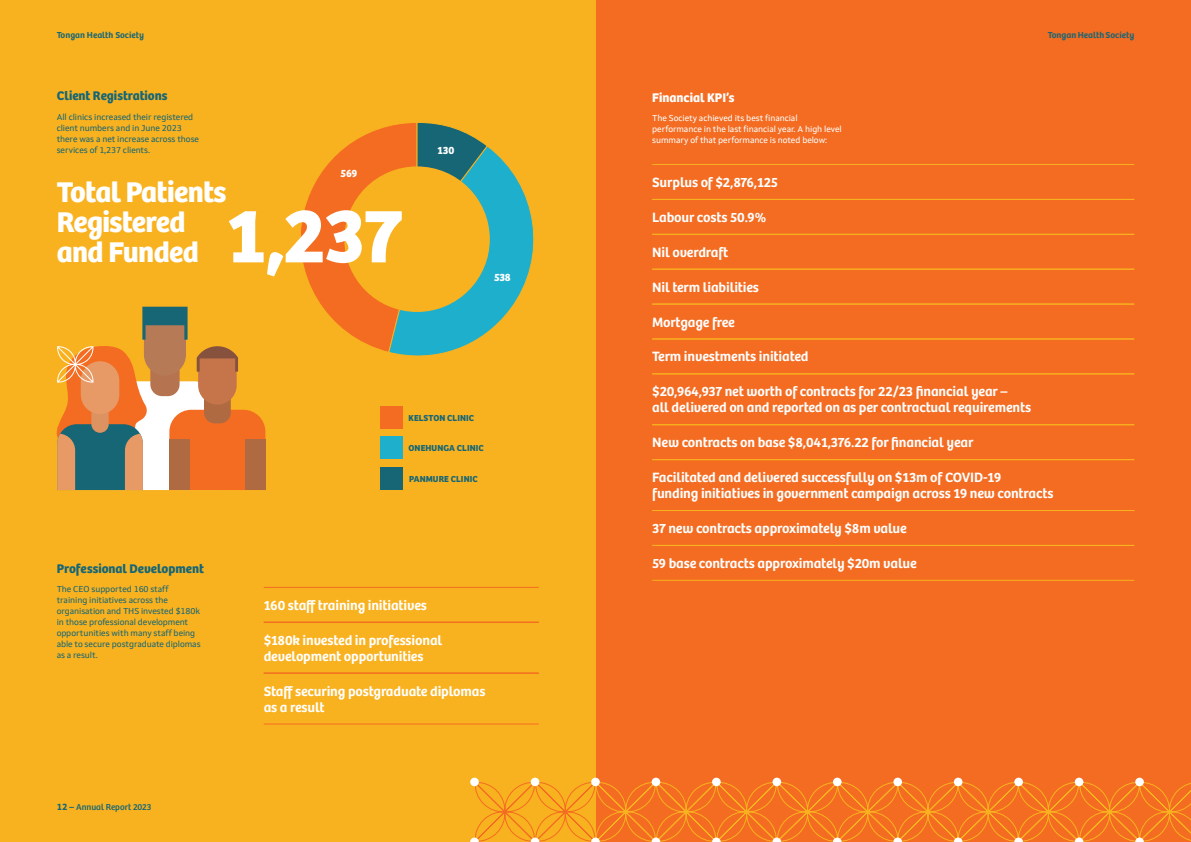
<style>
.page{position:relative;width:1191px;height:842px;background:#fff}
.page>*{position:absolute;margin:0;border:0;box-sizing:border-box;transform-origin:0 0}
.t1{font:700 79.4px "Bree";color:#fff}
.Intro_Pull_out_light{font:700 29.6px/30px "Bree";letter-spacing:-.02em;color:#fff}
.Larger_lines{font:600 14px/16px "Bree";letter-spacing:-.01em;color:#fff}
.Title_-_Body_Section{font:700 13px "Bree";letter-spacing:-.005em;color:#166676}
.Title_-_Body_Section-2{font:700 13px "Bree";letter-spacing:-.005em;color:#fff}
.Subheading{font:700 11px "Bree";letter-spacing:-.025em;color:#fff}
.Persons_Name{font:700 9px "Bree";letter-spacing:.01em;color:#166676}
.t2{font:600 9px "Bree";color:#166676}
.t3{font:9px "Bree";color:#166676}
.Body_Text_8_5{font:8.5px/11px "Setimo";letter-spacing:-.01em;color:#166676}
.Body_Text_8_5-2{font:8.5px/11px "Setimo";letter-spacing:-.01em;color:#fff}
.s1{font-family:"Setimo";font-weight:700}
</style>
<div class="page">
<div style="left:595px;top:0;width:596px;height:842px;background:#f36c21"></div>
<div style="left:0;top:0;width:595px;height:842px;background:#f9b21f"></div>
<svg style="left:300px;top:122px;width:234px;height:234px"></svg>
<div style="left:344px;top:166px;width:146px;height:146px;background:#f9b21f;border-radius:50%"></div>
<div style="left:380px;top:436px;width:23px;height:23px;background:#1eafcc"></div>
<div style="left:380px;top:406px;width:23px;height:23px;background:#f36c21"></div>
<div style="left:380px;top:467px;width:23px;height:22px;background:#166676"></div>
<hr style="left:652px;top:164px;width:482px;height:1px;background:#f9b21f">
<hr style="left:652px;top:199px;width:482px;height:1px;background:#f9b21f">
<hr style="left:652px;top:234px;width:482px;height:1px;background:#f9b21f">
<hr style="left:652px;top:269px;width:482px;height:1px;background:#f9b21f">
<hr style="left:652px;top:304px;width:482px;height:1px;background:#f9b21f">
<hr style="left:652px;top:338px;width:482px;height:1px;background:#f9b21f">
<hr style="left:652px;top:373px;width:482px;height:1px;background:#f9b21f">
<hr style="left:652px;top:424px;width:482px;height:1px;background:#f9b21f">
<hr style="left:652px;top:459px;width:482px;height:1px;background:#f9b21f">
<hr style="left:652px;top:510px;width:482px;height:1px;background:#f9b21f">
<hr style="left:652px;top:545px;width:482px;height:1px;background:#f9b21f">
<hr style="left:652px;top:580px;width:482px;height:1px;background:#f9b21f">
<hr style="left:264px;top:587px;width:275px;height:1px;background:#f36c21">
<hr style="left:264px;top:622px;width:275px;height:1px;background:#f36c21">
<hr style="left:264px;top:673px;width:275px;height:1px;background:#f36c21">
<hr style="left:264px;top:723px;width:275px;height:1px;background:#f36c21">
<svg style="left:56px;top:307px;width:209px;height:183px"></svg>
<svg style="left:470px;top:778px;width:9px;height:8px"></svg>
<div style="left:531px;top:778px;width:8px;height:8px;background:#fff;border-radius:50%"></div>
<svg style="left:591px;top:778px;width:9px;height:8px"></svg>
<div style="left:651px;top:778px;width:9px;height:8px;background:#fff;border-radius:50%"></div>
<div style="left:772px;top:778px;width:9px;height:8px;background:#fff;border-radius:50%"></div>
<div style="left:833px;top:778px;width:8px;height:8px;background:#fff;border-radius:50%"></div>
<div style="left:893px;top:778px;width:9px;height:8px;background:#fff;border-radius:50%"></div>
<div style="left:954px;top:778px;width:8px;height:8px;background:#fff;border-radius:50%"></div>
<div style="left:1014px;top:778px;width:9px;height:8px;background:#fff;border-radius:50%"></div>
<div style="left:1074px;top:778px;width:9px;height:8px;background:#fff;border-radius:50%"></div>
<svg style="left:470px;top:780px;width:721px;height:62px"></svg>
<p class="t2" style="left:57px;top:30px;width:89px">Tongan Health Society</p>
<p class="t2" style="left:1047px;top:30px;width:88px">Tongan Health Society</p>
<p class="Title_-_Body_Section" style="left:57px;top:85px;width:112px">Client Registrations</p>
<p class="Body_Text_8_5" style="left:57px;top:111px;width:144px">All clinics increased their registered client numbers and in June 2023 there was a net increase across those services of 1,237 clients.</p>
<p class="Subheading" style="left:340px;top:165px;width:18px">569</p>
<p class="Intro_Pull_out_light" style="left:57px;top:174px;width:171px">Total Patients<br>Registered and Funded</p>
<p class="t1" style="left:227px;top:173px;width:178px">1,237</p>
<p class="Subheading" style="left:437px;top:142px;width:18px">130</p>
<p class="Subheading" style="left:494px;top:269px;width:18px">538</p>
<p class="Title_-_Body_Section" style="left:57px;top:558px;width:149px">Professional Development</p>
<p class="Body_Text_8_5" style="left:57px;top:584px;width:145px">The CEO supported 160 staff training initiatives across the organisation and THS invested $180k in those professional development opportunities with many staff being able to secure postgraduate diplomas as a result.</p>
<p class="t3" style="left:57px;top:802px;width:96px"><span class="s1">12 –</span> Annual Report 2023</p>
<p class="Persons_Name" style="left:408px;top:411px;width:67px">KELSTON CLINIC</p>
<p class="Persons_Name" style="left:408px;top:441px;width:77px">ONEHUNGA CLINIC</p>
<p class="Persons_Name" style="left:409px;top:471px;width:70px">PANMURE CLINIC</p>
<p class="Larger_lines" style="left:264px;top:597px;width:165px">160 staff training initiatives</p>
<p class="Larger_lines" style="left:264px;top:632px;width:180px">$180k invested in professional development opportunities</p>
<p class="Larger_lines" style="left:264px;top:683px;width:223px">Staff securing postgraduate diplomas as a result</p>
<p class="Title_-_Body_Section-2" style="left:652px;top:87px;width:84px">Financial KPI’s</p>
<p class="Body_Text_8_5-2" style="left:652px;top:113px;width:191px">The Society achieved its best financial performance in the last financial year. A high level summary of that performance is noted below:</p>
<p class="Larger_lines" style="left:652px;top:175px;width:127px">Surplus of $2,876,125</p>
<p class="Larger_lines" style="left:652px;top:209px;width:115px">Labour costs 50.9%</p>
<p class="Larger_lines" style="left:652px;top:244px;width:78px">Nil overdraft</p>
<p class="Larger_lines" style="left:652px;top:279px;width:108px">Nil term liabilities</p>
<p class="Larger_lines" style="left:652px;top:314px;width:84px">Mortgage free</p>
<p class="Larger_lines" style="left:652px;top:349px;width:158px">Term investments initiated</p>
<p class="Larger_lines" style="left:652px;top:384px;width:380px">$20,964,937 net worth of contracts for 22/23 financial year –<br>all delivered on and reported on as per contractual requirements</p>
<p class="Larger_lines" style="left:652px;top:435px;width:323px">New contracts on base $8,041,376.22 for financial year</p>
<p class="Larger_lines" style="left:652px;top:470px;width:403px">Facilitated and delivered successfully on $13m of COVID-19<br>funding initiatives in government campaign across 19 new contracts</p>
<p class="Larger_lines" style="left:652px;top:520px;width:256px">37 new contracts approximately $8m value</p>
<p class="Larger_lines" style="left:652px;top:555px;width:266px">59 base contracts approximately $20m value</p>
</div>
